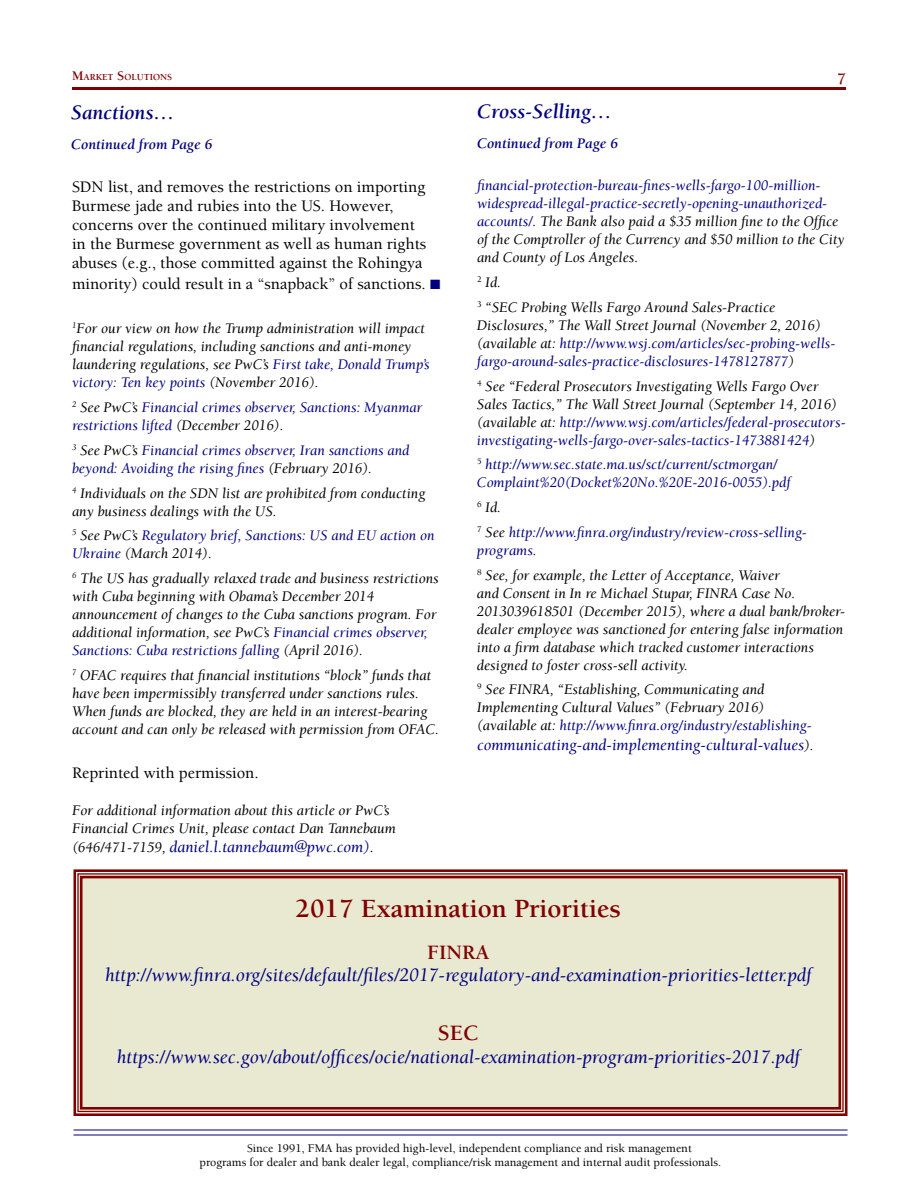
<style>
.page{position:relative;width:918px;height:1188px;background:#fff}
.page>*{position:absolute;margin:0;border:0;box-sizing:border-box;transform-origin:0 0}
.t1{font:700 27px "Berkeley";color:#800000}
.t2{font:700 22.5px "Berkeley";color:#800000}
.t3{font:italic 700 21px "Berkeley";color:#000080}
.t4{font:700 21px "Berkeley";color:#800000}
.t5{font:italic 19.5px "Berkeley";color:#000080}
.t6{font:500 16.5px/19.2px "Berkeley";color:#000}
.t7{font:italic 16.5px "Berkeley";color:#000080}
.t8{font:700 16.5px "Berkeley";color:#800000}
.t9{font:italic 15px/18px "Berkeley";color:#000}
.t10{font:italic 15px/18px "Berkeley";color:#000080}
.t11{font:italic 700 15px "Berkeley";color:#000080}
.t12{font:500 12px/13.5px "Berkeley";color:#000}
.t13{font:700 9.45px "Berkeley";color:#800000}
.s1{font-size:13.5px}
.s2{color:#000080}
.s3{color:#000}
.s4{font-size:15px;color:#000}
</style>
<div class="page">
<hr style="left:72px;top:87px;width:774px;height:3px;background:#800000">
<hr style="left:74px;top:1129px;width:774px;height:2px;background:#000080">
<hr style="left:74px;top:1134px;width:774px;height:2px;background:#000080">
<div style="left:73px;top:869px;width:775px;height:247px;background:#e9e9d2"></div>
<div style="left:77px;top:873px;width:767px;height:239px;border:1px solid #800000"></div>
<div style="left:80px;top:876px;width:761px;height:234px;border:3px solid #800000"></div>
<p class="t13" style="left:72px;top:72px;width:101px"><span class="s1">M</span>ARKET <span class="s1">S</span>OLUTIONS</p>
<p class="t8" style="left:837px;top:70px;width:10px">7</p>
<h3 class="t3" style="left:71px;top:101px;width:105px">Sanctions…</h3>
<p class="t11" style="left:71px;top:137px;width:143px">Continued from Page 6</p>
<p class="t6" style="left:72px;top:177px;width:356px">SDN list, and removes the restrictions on importing Burmese jade and rubies into the US. However, concerns over the continued military involvement in the Burmese government as well as human rights abuses (e.g., those committed against the Rohingya</p>
<p class="t6" style="left:72px;top:275px;width:370px">minority) could result in a “snapback” of sanctions. <span class="s2">■</span></p>
<p class="t9" style="left:72px;top:320px;width:359px"><sup>1</sup>For our view on how the Trump administration will impact financial regulations, including sanctions and anti-money laundering regulations, see PwC’s <span class="s2">First take, Donald Trump’s victory: Ten key points</span> (November 2016).</p>
<p class="t10" style="left:72px;top:399px;width:352px"><sup>2</sup> <span class="s3">See PwC’s</span> Financial crimes observer, Sanctions: Myanmar restrictions lifted <span class="s3">(December 2016).</span></p>
<p class="t10" style="left:72px;top:441px;width:339px"><sup>3</sup> <span class="s3">See PwC’s</span> Financial crimes observer, Iran sanctions and beyond: Avoiding the rising fines <span class="s3">(February 2016).</span></p>
<p class="t9" style="left:72px;top:484px;width:355px"><sup>4</sup> Individuals on the SDN list are prohibited from conducting any business dealings with the US.</p>
<p class="t10" style="left:72px;top:527px;width:364px"><sup>5</sup> <span class="s3">See PwC’s</span> Regulatory brief, Sanctions: US and EU action on<br>Ukraine <span class="s3">(March 2014).</span></p>
<p class="t9" style="left:72px;top:570px;width:368px"><sup>6</sup> The US has gradually relaxed trade and business restrictions with Cuba beginning with Obama’s December 2014 announcement of changes to the Cuba sanctions program. For additional information, see PwC’s <span class="s2">Financial crimes observer, Sanctions: Cuba restrictions falling</span> (April 2016).</p>
<p class="t9" style="left:72px;top:666px;width:368px"><sup>7</sup> OFAC requires that financial institutions “block” funds that have been impermissibly transferred under sanctions rules.<br>When funds are blocked, they are held in an interest-bearing account and can only be released with permission from OFAC.</p>
<p class="t6" style="left:72px;top:763px;width:188px">Reprinted with permission.</p>
<p class="t9" style="left:72px;top:802px;width:325px">For additional information about this article or PwC’s<br>Financial Crimes Unit, please contact Dan Tannebaum</p>
<p class="t7" style="left:72px;top:838px;width:304px"><span class="s4">(646/471-7159,</span> daniel.l.tannebaum@pwc.com).</p>
<h3 class="t3" style="left:477px;top:100px;width:137px">Cross-Selling…</h3>
<p class="t11" style="left:477px;top:135px;width:143px">Continued from Page 6</p>
<p class="t10" style="left:477px;top:177px;width:369px">financial-protection-bureau-fines-wells-fargo-100-million&shy;widespread-illegal-practice-secretly-opening-unauthorized&shy;accounts/<span class="s3">. The Bank also paid a $35 million fine to the Office of the Comptroller of the Currency and $50 million to the City and County of Los Angeles.</span></p>
<p class="t9" style="left:477px;top:270px;width:300px;line-height:24.8px"><sup>2</sup> Id.<br><sup>3</sup> “SEC Probing Wells Fargo Around Sales-Practice</p>
<p class="t10" style="left:477px;top:317px;width:360px"><span class="s3">Disclosures,” The Wall Street Journal (November 2, 2016) (available at:</span> http://www.wsj.com/articles/sec-probing-wells&shy;fargo-around-sales-practice-disclosures-1478127877<span class="s3">)</span></p>
<p class="t9" style="left:477px;top:377px;width:370px"><sup>4</sup> See “Federal Prosecutors Investigating Wells Fargo Over Sales Tactics,” The Wall Street Journal (September 14, 2016) (available at: <span class="s2">http://www.wsj.com/articles/federal-prosecutors&shy;investigating-wells-fargo-over-sales-tactics-1473881424</span>)</p>
<p class="t10" style="left:477px;top:456px;width:315px"><sup>5</sup> http://www.sec.state.ma.us/sct/current/sctmorgan/<br>Complaint%20(Docket%20No.%20E-2016-0055).pdf</p>
<p class="t10" style="left:477px;top:495px;width:331px;line-height:24.8px"><sup>6</sup> <span class="s3">Id.<br></span><sup>7</sup> <span class="s3">See</span> http://www.finra.org/industry/review-cross-selling-</p>
<p class="t9" style="left:477px;top:538px;width:305px;line-height:24.8px"><span class="s2">programs</span>.<br><sup>8</sup> See, for example, the Letter of Acceptance, Waiver</p>
<p class="t9" style="left:477px;top:584px;width:370px">and Consent in In re Michael Stupar, FINRA Case No.<br>2013039618501 (December 2015), where a dual bank/broker&shy;dealer employee was sanctioned for entering false information into a firm database which tracked customer interactions designed to foster cross-sell activity.</p>
<p class="t9" style="left:477px;top:681px;width:336px"><sup>9</sup> See FINRA, “Establishing, Communicating and<br>Implementing Cultural Values” (February 2016) (available at: <span class="s2">http://www.finra.org/industry/establishing-</span></p>
<p class="t7" style="left:477px;top:736px;width:338px">communicating-and-implementing-cultural-values<span class="s4">).</span></p>
<h1 class="t1" style="left:296px;top:895px;width:327px">2017 Examination Priorities</h1>
<h3 class="t4" style="left:427px;top:941px;width:64px">FINRA</h3>
<h3 class="t5" style="left:105px;top:965px;width:708px">http://www.finra.org/sites/default/files/2017-regulatory-and-examination-priorities-letter.pdf</h3>
<h2 class="t2" style="left:438px;top:1021px;width:43px">SEC</h2>
<h3 class="t5" style="left:117px;top:1046px;width:684px">https://www.sec.gov/about/offices/ocie/national-examination-program-priorities-2017.pdf</h3>
<p class="t12" style="left:200px;top:1142px;width:523px;text-indent:48px">Since 1991, FMA has provided high-level, independent compliance and risk management programs for dealer and bank dealer legal, compliance/risk management and internal audit professionals.</p>
</div>
